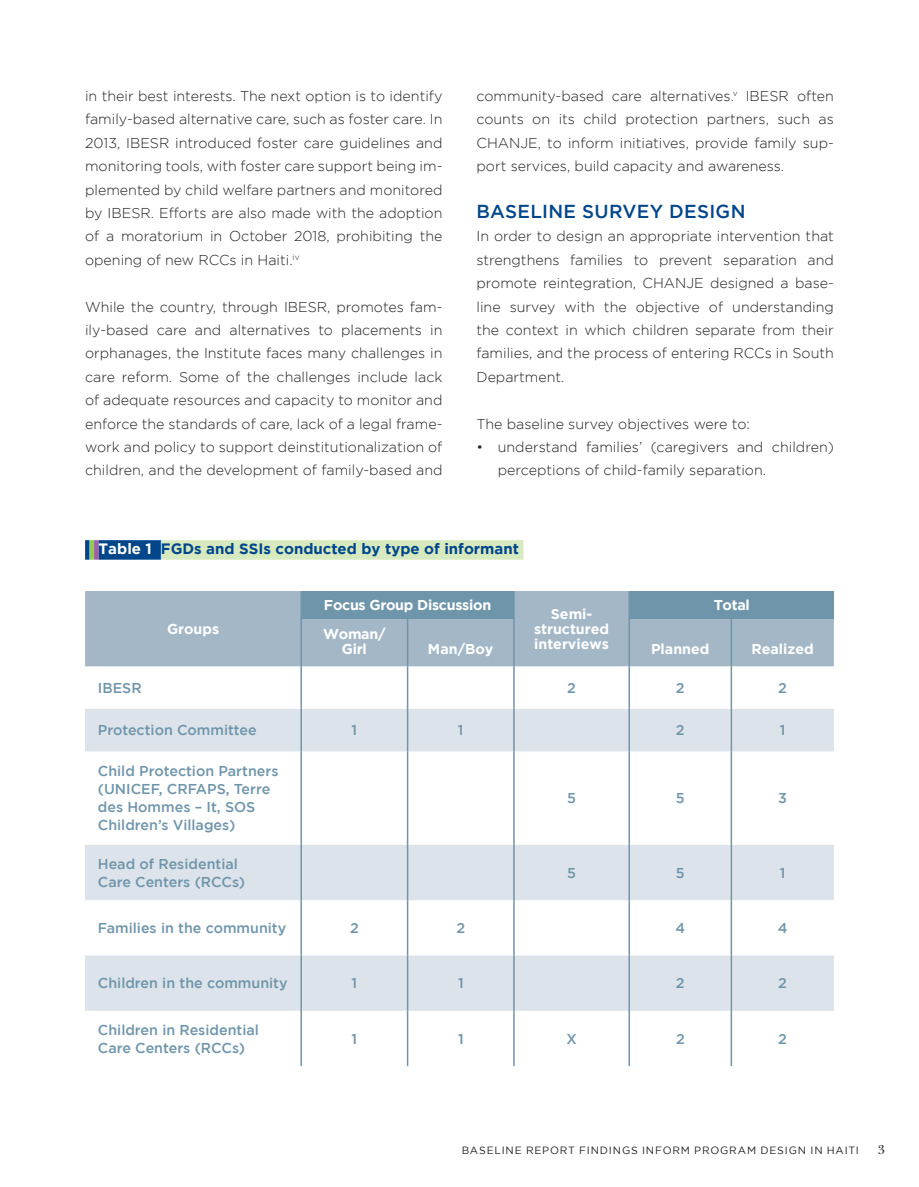
<style>
.page{position:relative;width:919px;height:1187px;background:#fff}
.page>*{position:absolute;margin:0;border:0;box-sizing:border-box;transform-origin:0 0}
.Subhead_B{font:500 18.75px "Gotham";letter-spacing:.015em;color:#01468b}
.Diagram_heading{font:700 15px "Gotham";color:#01468b}
.Body_text{font:300 14.25px/23.4px "Gotham";color:#231f20;text-align:justify}
.Body_text-2{font:500 14.25px/18px "Gotham";color:#6f95ab}
.Body_text-3{font:700 14.25px/15px "Gotham";color:#fff;text-align:center}
.Body_text-4{font:700 14.25px/15px "Gotham";letter-spacing:-.02em;color:#fff;text-align:center}
.t1{font:13.5px "New Baskerville Std";color:#231f20}
.t2{font:10.5px "Gotham";letter-spacing:.08em;color:#231f20}
.s1{color:#fff}
</style>
<div class="page">
<div style="left:85px;top:591px;width:748px;height:75px;background:#a3b7c7"></div>
<svg style="left:85px;top:708px;width:748px;height:302px;fill:#dce3ea"></svg>
<hr style="left:300px;top:591px;width:2px;height:75px;background:#6f95ab">
<hr style="left:407px;top:591px;width:1px;height:75px;background:#6f95ab">
<hr style="left:513px;top:591px;width:1px;height:75px;background:#6f95ab">
<hr style="left:628px;top:591px;width:2px;height:75px;background:#6f95ab">
<hr style="left:730px;top:591px;width:2px;height:75px;background:#6f95ab">
<hr style="left:300px;top:666px;width:2px;height:42px;background:#6f95ab">
<hr style="left:407px;top:666px;width:1px;height:42px;background:#6f95ab">
<hr style="left:513px;top:666px;width:1px;height:42px;background:#6f95ab">
<hr style="left:628px;top:666px;width:2px;height:42px;background:#6f95ab">
<hr style="left:730px;top:666px;width:2px;height:42px;background:#6f95ab">
<hr style="left:300px;top:708px;width:2px;height:43px;background:#6f95ab">
<hr style="left:407px;top:708px;width:1px;height:43px;background:#6f95ab">
<hr style="left:513px;top:708px;width:1px;height:43px;background:#6f95ab">
<hr style="left:628px;top:708px;width:2px;height:43px;background:#6f95ab">
<hr style="left:730px;top:708px;width:2px;height:43px;background:#6f95ab">
<hr style="left:300px;top:751px;width:2px;height:93px;background:#6f95ab">
<hr style="left:407px;top:751px;width:1px;height:93px;background:#6f95ab">
<hr style="left:513px;top:751px;width:1px;height:93px;background:#6f95ab">
<hr style="left:628px;top:751px;width:2px;height:93px;background:#6f95ab">
<hr style="left:730px;top:751px;width:2px;height:93px;background:#6f95ab">
<hr style="left:300px;top:844px;width:2px;height:56px;background:#6f95ab">
<hr style="left:407px;top:844px;width:1px;height:56px;background:#6f95ab">
<hr style="left:513px;top:844px;width:1px;height:56px;background:#6f95ab">
<hr style="left:628px;top:844px;width:2px;height:56px;background:#6f95ab">
<hr style="left:730px;top:844px;width:2px;height:56px;background:#6f95ab">
<hr style="left:300px;top:900px;width:2px;height:55px;background:#6f95ab">
<hr style="left:407px;top:900px;width:1px;height:55px;background:#6f95ab">
<hr style="left:513px;top:900px;width:1px;height:55px;background:#6f95ab">
<hr style="left:628px;top:900px;width:2px;height:55px;background:#6f95ab">
<hr style="left:730px;top:900px;width:2px;height:55px;background:#6f95ab">
<hr style="left:300px;top:955px;width:2px;height:55px;background:#6f95ab">
<hr style="left:407px;top:955px;width:1px;height:55px;background:#6f95ab">
<hr style="left:513px;top:955px;width:1px;height:55px;background:#6f95ab">
<hr style="left:628px;top:955px;width:2px;height:55px;background:#6f95ab">
<hr style="left:730px;top:955px;width:2px;height:55px;background:#6f95ab">
<hr style="left:300px;top:1010px;width:2px;height:55px;background:#6f95ab">
<hr style="left:407px;top:1010px;width:1px;height:55px;background:#6f95ab">
<hr style="left:513px;top:1010px;width:1px;height:55px;background:#6f95ab">
<hr style="left:628px;top:1010px;width:2px;height:55px;background:#6f95ab">
<hr style="left:730px;top:1010px;width:2px;height:55px;background:#6f95ab">
<div style="left:301px;top:591px;width:213px;height:27px;background:#6f95ab"></div>
<div style="left:629px;top:591px;width:204px;height:27px;background:#6f95ab"></div>
<div style="left:85px;top:540px;width:5px;height:19px;background:#01468b"></div>
<hr style="left:90px;top:540px;width:4px;height:19px;background:#94ca4e">
<div style="left:94px;top:540px;width:5px;height:19px;background:#9e5fa7"></div>
<div style="left:99px;top:540px;width:62px;height:19px;background:#01468b"></div>
<div style="left:161px;top:540px;width:362px;height:19px;background:#d7e9bf"></div>
<p class="Body_text" style="left:85px;top:84px;width:359px">in their best interests. The next option is to identify family-based alternative care, such as foster care. In 2013, IBESR introduced foster care guidelines and monitoring tools, with foster care support being im&shy;plemented by child welfare partners and monitored by IBESR. Efforts are also made with the adoption of a moratorium in October 2018, prohibiting the opening of new RCCs in Haiti.<sup>iv</sup></p>
<p class="Body_text" style="left:85px;top:294px;width:359px">While the country, through IBESR, promotes fam&shy;ily-based care and alternatives to placements in orphanages, the Institute faces many challenges in care reform. Some of the challenges include lack of adequate resources and capacity to monitor and enforce the standards of care, lack of a legal frame&shy;work and policy to support deinstitutionalization of children, and the development of family-based and</p>
<p class="Body_text" style="left:476px;top:84px;width:359px">community-based care alternatives.<sup>v</sup> IBESR often counts on its child protection partners, such as CHANJE, to inform initiatives, provide family sup&shy;port services, build capacity and awareness.</p>
<p class="Subhead_B" style="left:476px;top:201px;width:270px">BASELINE SURVEY DESIGN</p>
<p class="Body_text" style="left:476px;top:224px;width:359px">In order to design an appropriate intervention that strengthens families to prevent separation and promote reintegration, CHANJE designed a base&shy;line survey with the objective of understanding the context in which children separate from their families, and the process of entering RCCs in South Department.</p>
<p class="Body_text" style="left:476px;top:411px;width:275px">The baseline survey objectives were to:</p>
<p class="Body_text" style="left:497px;top:435px;width:337px;text-indent:-21px">• understand families’ (caregivers and children) perceptions of child-family separation.</p>
<p class="Diagram_heading" style="left:99px;top:540px;width:422px"><span class="s1">Table 1</span> FGDs and SSIs conducted by type of informant</p>
<p class="Body_text-4" style="left:324px;top:597px;width:169px">Focus Group Discussion</p>
<p class="Body_text-3" style="left:713px;top:597px;width:38px">Total</p>
<p class="Body_text-3" style="left:534px;top:606px;width:77px">Semi&shy;structured interviews</p>
<p class="Body_text-3" style="left:167px;top:621px;width:54px">Groups</p>
<p class="Body_text-4" style="left:323px;top:625px;width:64px">Woman/<br>Girl</p>
<p class="Body_text-3" style="left:428px;top:640px;width:67px">Man/Boy</p>
<p class="Body_text-3" style="left:651px;top:640px;width:60px">Planned</p>
<p class="Body_text-3" style="left:751px;top:640px;width:64px">Realized</p>
<p class="Body_text-2" style="left:98px;top:678px;width:45px">IBESR</p>
<p class="Body_text-2" style="left:567px;top:678px;width:10px">2</p>
<p class="Body_text-2" style="left:676px;top:678px;width:10px">2</p>
<p class="Body_text-2" style="left:778px;top:678px;width:10px">2</p>
<p class="Body_text-2" style="left:98px;top:721px;width:160px">Protection Committee</p>
<p class="Body_text-2" style="left:351px;top:721px;width:7px">1</p>
<p class="Body_text-2" style="left:458px;top:721px;width:7px">1</p>
<p class="Body_text-2" style="left:676px;top:721px;width:10px">2</p>
<p class="Body_text-2" style="left:779px;top:721px;width:7px">1</p>
<p class="Body_text-2" style="left:98px;top:762px;width:182px">Child Protection Partners (UNICEF, CRFAPS, Terre des Hommes – It, SOS<br>Children’s Villages)</p>
<p class="Body_text-2" style="left:567px;top:789px;width:10px">5</p>
<p class="Body_text-2" style="left:675px;top:789px;width:10px">5</p>
<p class="Body_text-2" style="left:778px;top:789px;width:10px">3</p>
<p class="Body_text-2" style="left:98px;top:854px;width:149px">Head of Residential<br>Care Centers (RCCs)</p>
<p class="Body_text-2" style="left:567px;top:863px;width:10px">5</p>
<p class="Body_text-2" style="left:675px;top:863px;width:10px">5</p>
<p class="Body_text-2" style="left:779px;top:863px;width:7px">1</p>
<p class="Body_text-2" style="left:98px;top:918px;width:190px">Families in the community</p>
<p class="Body_text-2" style="left:350px;top:918px;width:10px">2</p>
<p class="Body_text-2" style="left:456px;top:918px;width:10px">2</p>
<p class="Body_text-2" style="left:675px;top:918px;width:11px">4</p>
<p class="Body_text-2" style="left:777px;top:918px;width:11px">4</p>
<p class="Body_text-2" style="left:98px;top:973px;width:191px">Children in the community</p>
<p class="Body_text-2" style="left:351px;top:973px;width:7px">1</p>
<p class="Body_text-2" style="left:458px;top:973px;width:7px">1</p>
<p class="Body_text-2" style="left:676px;top:973px;width:10px">2</p>
<p class="Body_text-2" style="left:778px;top:973px;width:10px">2</p>
<p class="Body_text-2" style="left:98px;top:1020px;width:162px">Children in Residential<br>Care Centers (RCCs)</p>
<p class="Body_text-2" style="left:351px;top:1029px;width:7px">1</p>
<p class="Body_text-2" style="left:458px;top:1029px;width:7px">1</p>
<p class="Body_text-2" style="left:566px;top:1029px;width:12px">X</p>
<p class="Body_text-2" style="left:676px;top:1029px;width:10px">2</p>
<p class="Body_text-2" style="left:778px;top:1029px;width:10px">2</p>
<p class="t2" style="left:461px;top:1144px;width:399px">BASELINE REPORT FINDINGS INFORM PROGRAM DESIGN IN HAITI</p>
<p class="t1" style="left:877px;top:1142px;width:9px">3</p>
</div>
